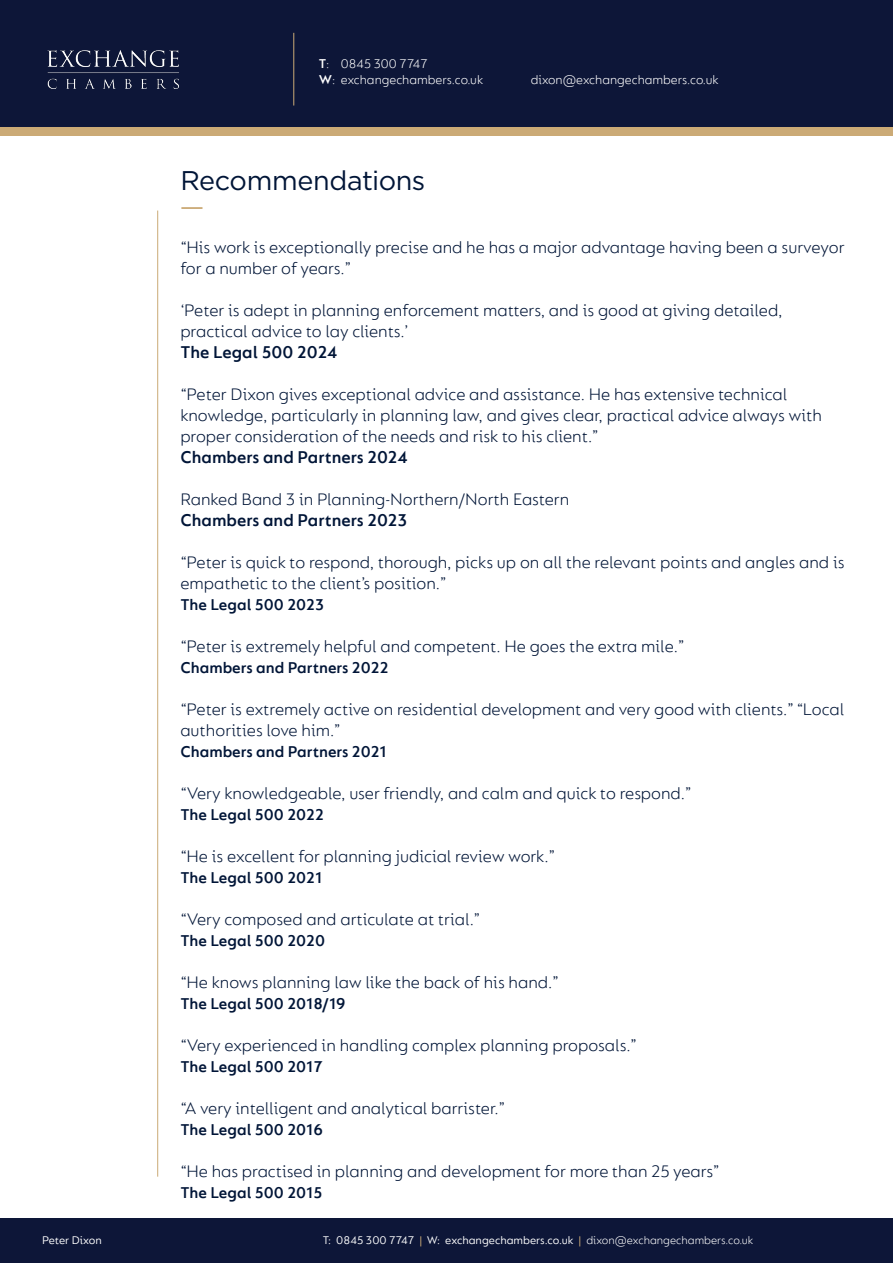
<style>
.page{position:relative;width:893px;height:1263px;background:#fff}
.page>*{position:absolute;margin:0;border:0;box-sizing:border-box;transform-origin:0 0}
.t1{font:27px "Gotham";letter-spacing:-.015em;color:#001537}
.t2{font:300 18px/21px "FS Lucas";color:#001537}
.t3{font:600 18px "FS Lucas";color:#001537}
.t4{font:600 16.5px "FS Lucas";color:#001537}
.t5{font:300 13.5px/16.2px "FS Lucas";color:#fff}
.t6{font:12px "FS Lucas";color:#fff}
.s1{font-weight:600}
.s2{color:#cbaa76}
.s3{font-weight:300}
</style>
<div class="page">
<div style="left:0;top:64px;width:893px;height:72px;background:#cbaa76"></div>
<div style="left:0;top:0;width:893px;height:127px;background:#0d1638"></div>
<div style="left:0;top:1219px;width:893px;height:44px;background:#0d1638"></div>
<img style="left:47px;top:50px;width:132px;height:39px">
<hr style="left:293px;top:33px;width:1px;height:73px;background:#cbaa76">
<hr style="left:157px;top:211px;width:1px;height:966px;background:#cbaa76">
<hr style="left:181px;top:207px;width:21px;height:2px;background:#cbaa76">
<p class="t6" style="left:42px;top:1233px;width:61px">Peter Dixon</p>
<p class="t5" style="left:319px;top:55px;width:166px"><span class="s1">T</span>: 0845 300 7747<br><span class="s1">W</span>: exchangechambers.co.uk</p>
<p class="t1" style="left:180px;top:163px;width:247px">Recommendations</p>
<p class="t5" style="left:531px;top:71px;width:189px">dixon@exchangechambers.co.uk</p>
<p class="t2" style="left:180px;top:236px;width:666px">“His work is exceptionally precise and he has a major advantage having been a surveyor for a number of years.”</p>
<p class="t2" style="left:180px;top:299px;width:604px">‘Peter is adept in planning enforcement matters, and is good at giving detailed, practical advice to lay clients.’</p>
<p class="t3" style="left:180px;top:341px;width:158px">The Legal 500 2024</p>
<p class="t2" style="left:180px;top:383px;width:643px">“Peter Dixon gives exceptional advice and assistance. He has extensive technical knowledge, particularly in planning law, and gives clear, practical advice always with proper consideration of the needs and risk to his client.”</p>
<p class="t3" style="left:180px;top:446px;width:229px">Chambers and Partners 2024</p>
<p class="t2" style="left:180px;top:488px;width:390px">Ranked Band 3 in Planning-Northern/North Eastern</p>
<p class="t3" style="left:180px;top:509px;width:229px">Chambers and Partners 2023</p>
<p class="t2" style="left:180px;top:551px;width:666px">“Peter is quick to respond, thorough, picks up on all the relevant points and angles and is empathetic to the client’s position.”</p>
<p class="t4" style="left:180px;top:595px;width:145px">The Legal 500 2023</p>
<p class="t2" style="left:180px;top:635px;width:506px">“Peter is extremely helpful and competent. He goes the extra mile.”</p>
<p class="t4" style="left:180px;top:658px;width:210px">Chambers and Partners 2022</p>
<p class="t2" style="left:180px;top:698px;width:665px">“Peter is extremely active on residential development and very good with clients.” “Local authorities love him.”</p>
<p class="t4" style="left:180px;top:742px;width:208px">Chambers and Partners 2021</p>
<p class="t2" style="left:180px;top:782px;width:513px">“Very knowledgeable, user friendly, and calm and quick to respond.”</p>
<p class="t4" style="left:180px;top:805px;width:145px">The Legal 500 2022</p>
<p class="t2" style="left:180px;top:845px;width:376px">“He is excellent for planning judicial review work.”</p>
<p class="t4" style="left:180px;top:868px;width:143px">The Legal 500 2021</p>
<p class="t2" style="left:180px;top:908px;width:302px">“Very composed and articulate at trial.”</p>
<p class="t4" style="left:180px;top:931px;width:146px">The Legal 500 2020</p>
<p class="t2" style="left:180px;top:971px;width:380px">“He knows planning law like the back of his hand.”</p>
<p class="t4" style="left:180px;top:994px;width:167px">The Legal 500 2018/19</p>
<p class="t2" style="left:180px;top:1034px;width:458px">“Very experienced in handling complex planning proposals.”</p>
<p class="t4" style="left:180px;top:1057px;width:144px">The Legal 500 2017</p>
<p class="t2" style="left:180px;top:1097px;width:326px">“A very intelligent and analytical barrister.”</p>
<p class="t4" style="left:180px;top:1120px;width:144px">The Legal 500 2016</p>
<p class="t2" style="left:180px;top:1160px;width:541px">“He has practised in planning and development for more than 25 years”</p>
<p class="t4" style="left:180px;top:1183px;width:144px">The Legal 500 2015</p>
<p class="t6" style="left:323px;top:1233px;width:432px">T: 0845 300 7747 <span class="s2">|</span> W: exchangechambers.co.uk <span class="s2">|</span> <span class="s3">dixon@exchangechambers.co.uk</span></p>
</div>
